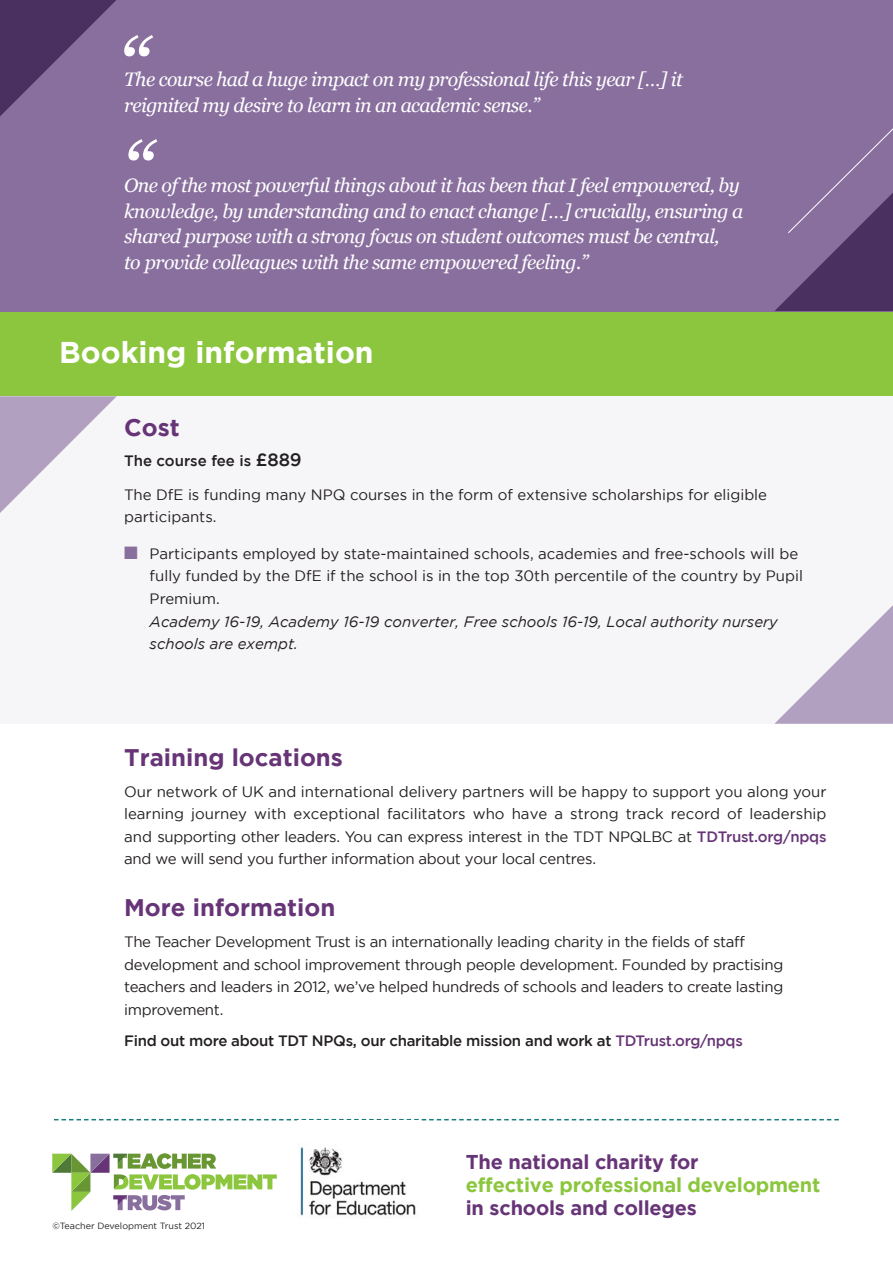
<style>
.page{position:relative;width:893px;height:1263px;background:#fff}
.page>*{position:absolute;margin:0;border:0;box-sizing:border-box;transform-origin:0 0}
.t1{font:italic 81px "Georgia";color:#fff}
.t2{font:700 30px "Gotham";color:#fff}
.Body_2{font:700 24px "Gotham";color:#673577}
.t3{font:700 19.95px "Gotham";letter-spacing:-.01em;color:#673577}
.t4{font:700 19.95px "Gotham";letter-spacing:-.01em;color:#8bc63e}
.t5{font:italic 19.5px/25.5px "Georgia";letter-spacing:-.03em;color:#fff}
.Body_2-2{font:15px/22.5px "Gotham";letter-spacing:-.02em;color:#231f20;text-align:justify}
.Body_2-3{font:15px/22.5px "Gotham";color:#231f20}
.Body_2-4{font:500 15px "Gotham";letter-spacing:-.02em;color:#231f20}
.Body_2-5{font:500 15px "Gotham";color:#231f20}
.t6{font:9px "Gotham";color:#231f20}
.s1{font-size:18px}
.s2{color:#896f9e}
.s3{font-style:italic}
.s4{font-weight:500;color:#673577}
.s5{color:#673577}
</style>
<div class="page">
<svg style="left:52px;top:1153px;width:225px;height:58px"></svg>
<svg style="left:54px;top:1119px;width:785px;height:1px"></svg>
<div style="left:0;top:302px;width:893px;height:98px;background:#8bc63e"></div>
<div style="left:0;top:396px;width:893px;height:328px;background:#f6f5f8"></div>
<div style="left:0;top:0;width:893px;height:311px;background:#896f9e"></div>
<svg style="left:774px;top:605px;width:119px;height:119px"></svg>
<svg style="left:0;top:0;width:116px;height:116px"></svg>
<svg style="left:0;top:396px;width:117px;height:117px"></svg>
<svg style="left:775px;top:128px;width:118px;height:183px"></svg>
<img style="left:298px;top:1146px;width:118px;height:72px">
<p class="t1" style="left:117px;top:8px;width:33px">“</p>
<p class="t5" style="left:124px;top:66px;width:560px">The course had a huge impact on my professional life this year […] it reignited my desire to learn in an academic sense.”</p>
<p class="t1" style="left:121px;top:112px;width:33px">“</p>
<p class="t5" style="left:124px;top:172px;width:621px">One of the most powerful things about it has been that I feel empowered, by knowledge, by understanding and to enact change […] crucially, ensuring a shared purpose with a strong focus on student outcomes must be central,<br>to provide colleagues with the same empowered feeling.”</p>
<p class="t2" style="left:59px;top:335px;width:316px">Booking information</p>
<p class="Body_2" style="left:124px;top:414px;width:57px">Cost</p>
<p class="Body_2-5" style="left:124px;top:452px;width:179px">The course fee is <span class="s1">£889</span></p>
<p class="Body_2-3" style="left:124px;top:483px;width:644px">The DfE is funding many NPQ courses in the form of extensive scholarships for eligible participants.</p>
<p class="Body_2-3" style="left:150px;top:542px;width:655px;text-indent:-26px"><span class="s2">■</span> Participants employed by state-maintained schools, academies and free-schools will be fully funded by the DfE if the school is in the top 30th percentile of the country by Pupil Premium.<br><span class="s3">Academy 16-19, Academy 16-19 converter, Free schools 16-19, Local authority nursery schools are exempt.</span></p>
<p class="Body_2" style="left:124px;top:743px;width:220px">Training locations</p>
<p class="Body_2-2" style="left:124px;top:780px;width:704px">Our network of UK and international delivery partners will be happy to support you along your learning journey with exceptional facilitators who have a strong track record of leadership and supporting other leaders. You can express interest in the TDT NPQLBC at <span class="s4">TDTrust.org/npqs </span>and we will send you further information about your local centres.</p>
<p class="Body_2" style="left:124px;top:894px;width:213px">More information</p>
<p class="Body_2-2" style="left:124px;top:930px;width:661px;text-align:left">The Teacher Development Trust is an internationally leading charity in the fields of staff development and school improvement through people development. Founded by practising teachers and leaders in 2012, we’ve helped hundreds of schools and leaders to create lasting improvement.</p>
<p class="Body_2-4" style="left:124px;top:1032px;width:620px">Find out more about TDT NPQs, our charitable mission and work at <span class="s5">TDTrust.org/npqs</span></p>
<p class="t6" style="left:52px;top:1221px;width:154px">©Teacher Development Trust 2021</p>
<p class="t3" style="left:466px;top:1150px;width:234px">The national charity for</p>
<p class="t4" style="left:466px;top:1174px;width:356px">effective professional development</p>
<p class="t3" style="left:466px;top:1197px;width:233px">in schools and colleges</p>
</div>
